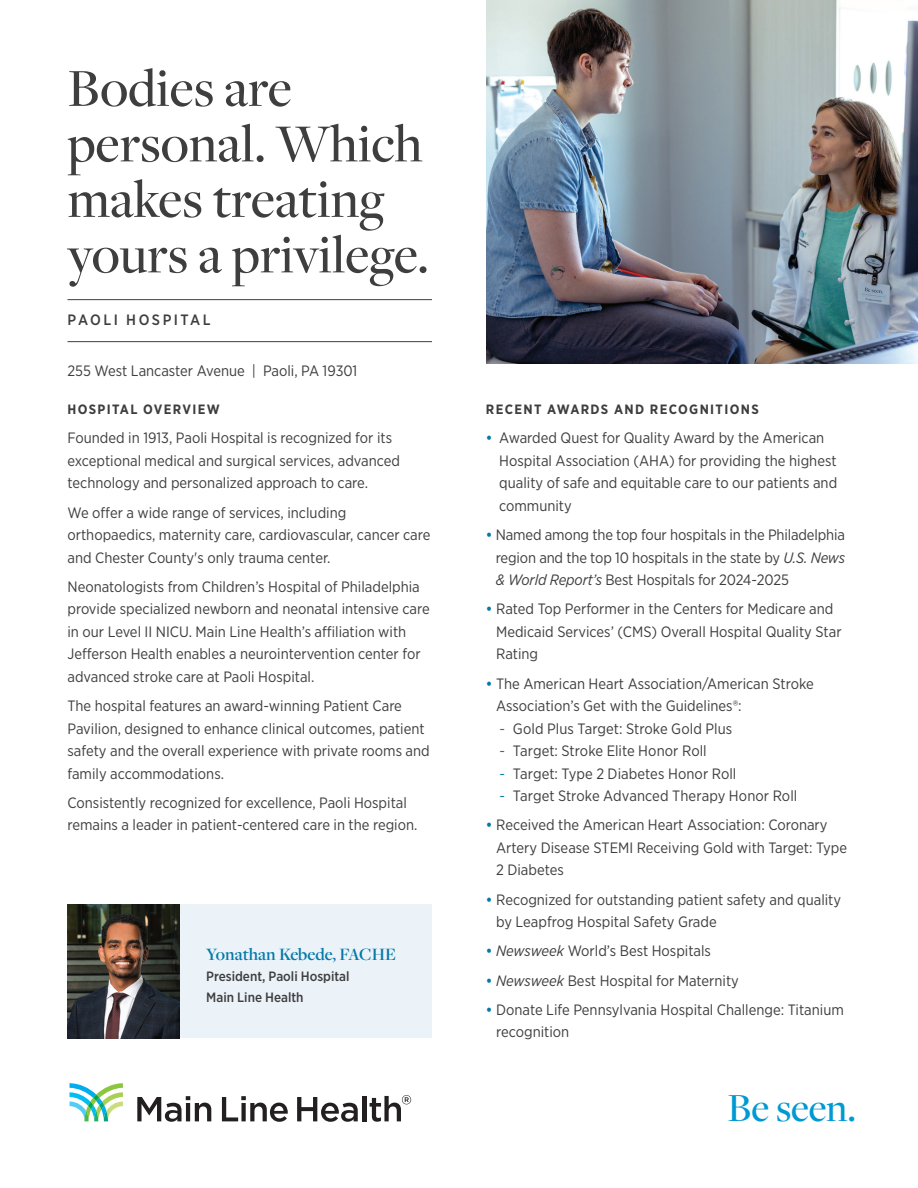
<style>
.page{position:relative;width:918px;height:1188px;background:#fff}
.page>*{position:absolute;margin:0;border:0;box-sizing:border-box;transform-origin:0 0}
.t1{font:500 55.5px/55.5px "Freight Disp Pro";color:#3e3e3f}
.t2{font:500 41.4px "Freight Disp Pro";letter-spacing:-.01em;color:#0099d1}
.t3{font:600 18px "Freight Disp Pro";color:#0579a9}
.t4{font:15px/22.5px "Gotham Narrow";color:#3e3e3f}
.t5{font:500 15px "Gotham Narrow";letter-spacing:.16em;color:#3e3e3f}
.t6{font:700 13.5px "Gotham Narrow";letter-spacing:.1em;color:#3e3e3f}
.t7{font:500 13.5px/21px "Gotham Narrow";color:#3e3e3f}
.s1{font-weight:500;color:#0579a9}
.s2{font-style:italic}
.s3{color:#0579a9}
</style>
<div class="page">
<img style="left:486px;top:0;width:432px;height:364px">
<div style="left:68px;top:905px;width:364px;height:133px;background:#ebf3f9"></div>
<img style="left:68px;top:905px;width:112px;height:133px">
<hr style="left:68px;top:341px;width:364px;height:1px;background:#3e3e3f">
<hr style="left:68px;top:299px;width:364px;height:1px;background:#3e3e3f">
<svg style="left:137px;top:1096px;width:74px;height:26px"></svg>
<svg style="left:222px;top:1096px;width:66px;height:26px"></svg>
<svg style="left:297px;top:1097px;width:61px;height:25px"></svg>
<hr style="left:362px;top:1096px;width:4px;height:25px;background:#231f20">
<svg style="left:370px;top:1095px;width:41px;height:27px"></svg>
<svg style="left:70px;top:1083px;width:53px;height:38px"></svg>
<h1 class="t1" style="left:68px;top:59px;width:363px">Bodies are personal. Which makes treating yours a privilege.</h1>
<p class="t5" style="left:68px;top:310px;width:145px">PAOLI HOSPITAL</p>
<p class="t4" style="left:67px;top:359px;width:291px">255 West Lancaster Avenue | Paoli, PA 19301</p>
<p class="t6" style="left:67px;top:401px;width:154px">HOSPITAL OVERVIEW</p>
<p class="t4" style="left:67px;top:427px;width:334px">Founded in 1913, Paoli Hospital is recognized for its exceptional medical and surgical services, advanced technology and personalized approach to care.</p>
<p class="t4" style="left:67px;top:501px;width:365px">We offer a wide range of services, including orthopaedics, maternity care, cardiovascular, cancer care and Chester County's only trauma center.</p>
<p class="t4" style="left:67px;top:575px;width:364px">Neonatologists from Children’s Hospital of Philadelphia provide specialized newborn and neonatal intensive care in our Level II NICU. Main Line Health’s affiliation with Jefferson Health enables a neurointervention center for advanced stroke care at Paoli Hospital.</p>
<p class="t4" style="left:67px;top:694px;width:364px">The hospital features an award-winning Patient Care Pavilion, designed to enhance clinical outcomes, patient safety and the overall experience with private rooms and family accommodations.</p>
<p class="t4" style="left:67px;top:791px;width:352px">Consistently recognized for excellence, Paoli Hospital remains a leader in patient-centered care in the region.</p>
<p class="t3" style="left:206px;top:942px;width:191px">Yonathan Kebede, FACHE</p>
<p class="t7" style="left:206px;top:965px;width:145px">President, Paoli Hospital<br>Main Line Health</p>
<p class="t6" style="left:486px;top:401px;width:274px">RECENT AWARDS AND RECOGNITIONS</p>
<p class="t4" style="left:499px;top:427px;width:340px;text-indent:-13px"><span class="s1">•</span> Awarded Quest for Quality Award by the American Hospital Association (AHA) for providing the highest quality of safe and equitable care to our patients and community</p>
<p class="t4" style="left:496px;top:523px;width:351px;text-align:justify;text-indent:-10px"><span class="s1">•</span> Named among the top four hospitals in the Philadelphia region and the top 10 hospitals in the state by <span class="s2">U.S. News &amp; World Report’s</span> Best Hospitals for 2024-2025</p>
<p class="t4" style="left:496px;top:598px;width:347px;text-indent:-10px"><span class="s1">•</span> Rated Top Performer in the Centers for Medicare and<br>Medicaid Services’ (CMS) Overall Hospital Quality Star<br>Rating</p>
<p class="t4" style="left:496px;top:672px;width:319px;text-indent:-10px"><span class="s1">•</span> The American Heart Association/American Stroke<br>Association’s Get with the Guidelines®:</p>
<p class="t4" style="left:499px;top:717px;width:234px"><span class="s3">-</span> Gold Plus Target: Stroke Gold Plus</p>
<p class="t4" style="left:499px;top:739px;width:209px"><span class="s3">-</span> Target: Stroke Elite Honor Roll</p>
<p class="t4" style="left:499px;top:762px;width:238px"><span class="s3">-</span> Target: Type 2 Diabetes Honor Roll</p>
<p class="t4" style="left:499px;top:784px;width:299px"><span class="s3">-</span> Target Stroke Advanced Therapy Honor Roll</p>
<p class="t4" style="left:496px;top:814px;width:353px;text-indent:-10px"><span class="s1">•</span> Received the American Heart Association: Coronary<br>Artery Disease STEMI Receiving Gold with Target: Type<br>2 Diabetes</p>
<p class="t4" style="left:496px;top:888px;width:346px;text-indent:-10px"><span class="s1">•</span> Recognized for outstanding patient safety and quality by Leapfrog Hospital Safety Grade</p>
<p class="t4" style="left:486px;top:940px;width:227px"><span class="s1">•</span> <span class="s2">Newsweek</span> World’s Best Hospitals</p>
<p class="t4" style="left:486px;top:969px;width:254px"><span class="s1">•</span> <span class="s2">Newsweek</span> Best Hospital for Maternity</p>
<p class="t4" style="left:496px;top:998px;width:349px;text-indent:-10px"><span class="s1">•</span> Donate Life Pennsylvania Hospital Challenge: Titanium recognition</p>
<h2 class="t2" style="left:727px;top:1080px;width:130px">Be seen.</h2>
</div>
